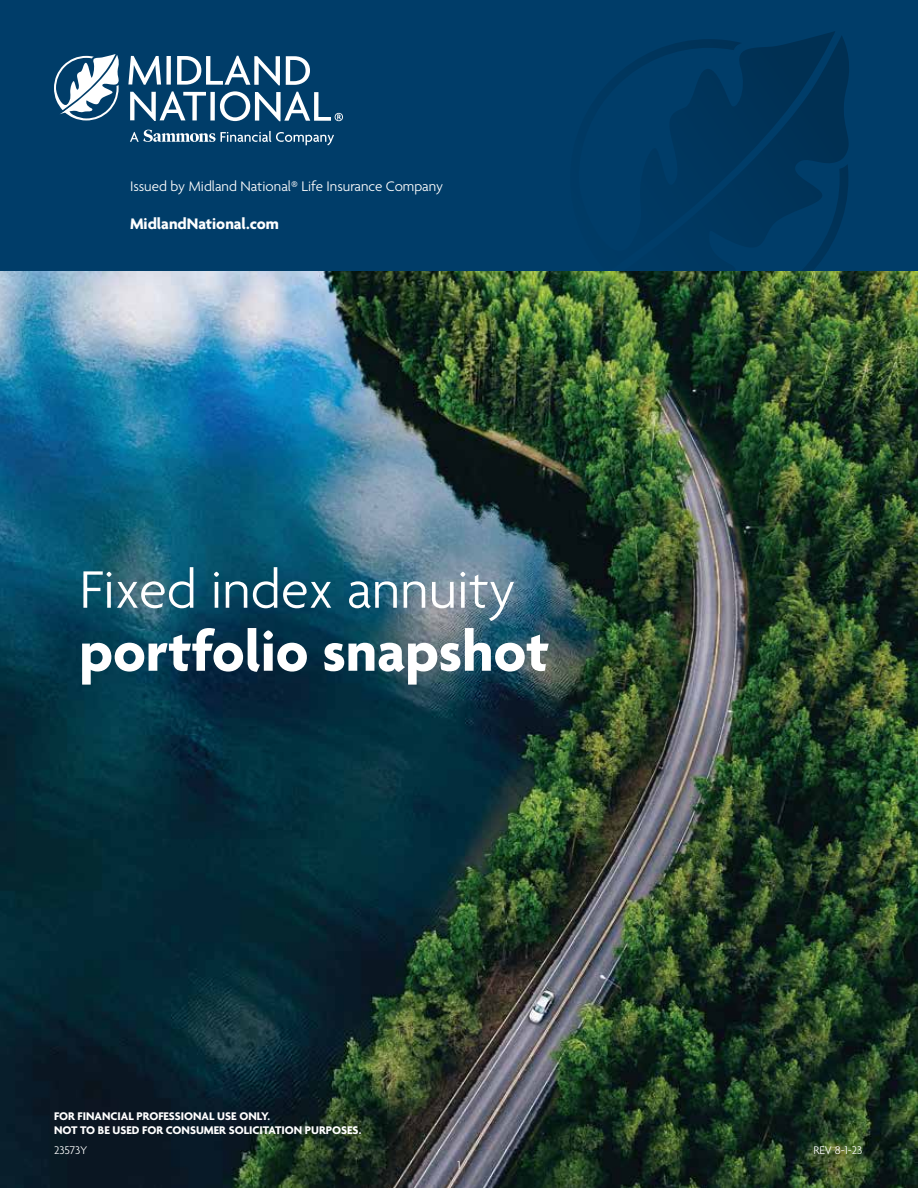
<style>
.page{position:relative;width:918px;height:1188px;background:#fff}
.page>*{position:absolute;margin:0;border:0;box-sizing:border-box;transform-origin:0 0}
.t1{font:700 60px "Agenda";color:#fff}
.t2{font:300 57px "Agenda";color:#fff}
.t3{font:700 16.5px "Agenda";color:#fff}
.t4{font:300 15px "Agenda";color:#fff}
.t5{font:700 12px/14.4px "Agenda";color:#fff}
.t6{font:300 12px "Agenda";color:#fff}
</style>
<div class="page">
<img style="left:0;top:271px;width:918px;height:917px">
<div style="left:0;top:0;width:918px;height:271px;background:#003d69"></div>
<svg style="left:128px;top:56px;width:33px;height:29px"></svg>
<div style="left:166px;top:56px;width:5px;height:29px;background:#fff"></div>
<svg style="left:177px;top:56px;width:103px;height:29px"></svg>
<svg style="left:286px;top:56px;width:24px;height:29px"></svg>
<svg style="left:130px;top:91px;width:76px;height:30px"></svg>
<div style="left:210px;top:92px;width:5px;height:29px;background:#fff"></div>
<svg style="left:220px;top:91px;width:123px;height:30px"></svg>
<svg style="left:54px;top:54px;width:65px;height:66px"></svg>
<svg style="left:130px;top:130px;width:204px;height:15px"></svg>
<svg style="left:624px;top:35px;width:225px;height:236px"></svg>
<p class="t4" style="left:130px;top:178px;width:315px">Issued by Midland National® Life Insurance Company</p>
<h3 class="t3" style="left:130px;top:215px;width:150px">MidlandNational.com</h3>
<h2 class="t2" style="left:80px;top:559px;width:437px">Fixed index annuity</h2>
<h1 class="t1" style="left:80px;top:619px;width:471px">portfolio snapshot</h1>
<p class="t5" style="left:54px;top:1110px;width:309px">FOR FINANCIAL PROFESSIONAL USE ONLY.<br>NOT TO BE USED FOR CONSUMER SOLICITATION PURPOSES.</p>
<p class="t6" style="left:54px;top:1144px;width:35px">23573Y</p>
<p class="t6" style="left:813px;top:1144px;width:51px">REV 8-1-23</p>
<p class="t6" style="left:457px;top:1158px;width:5px">1</p>
</div>
